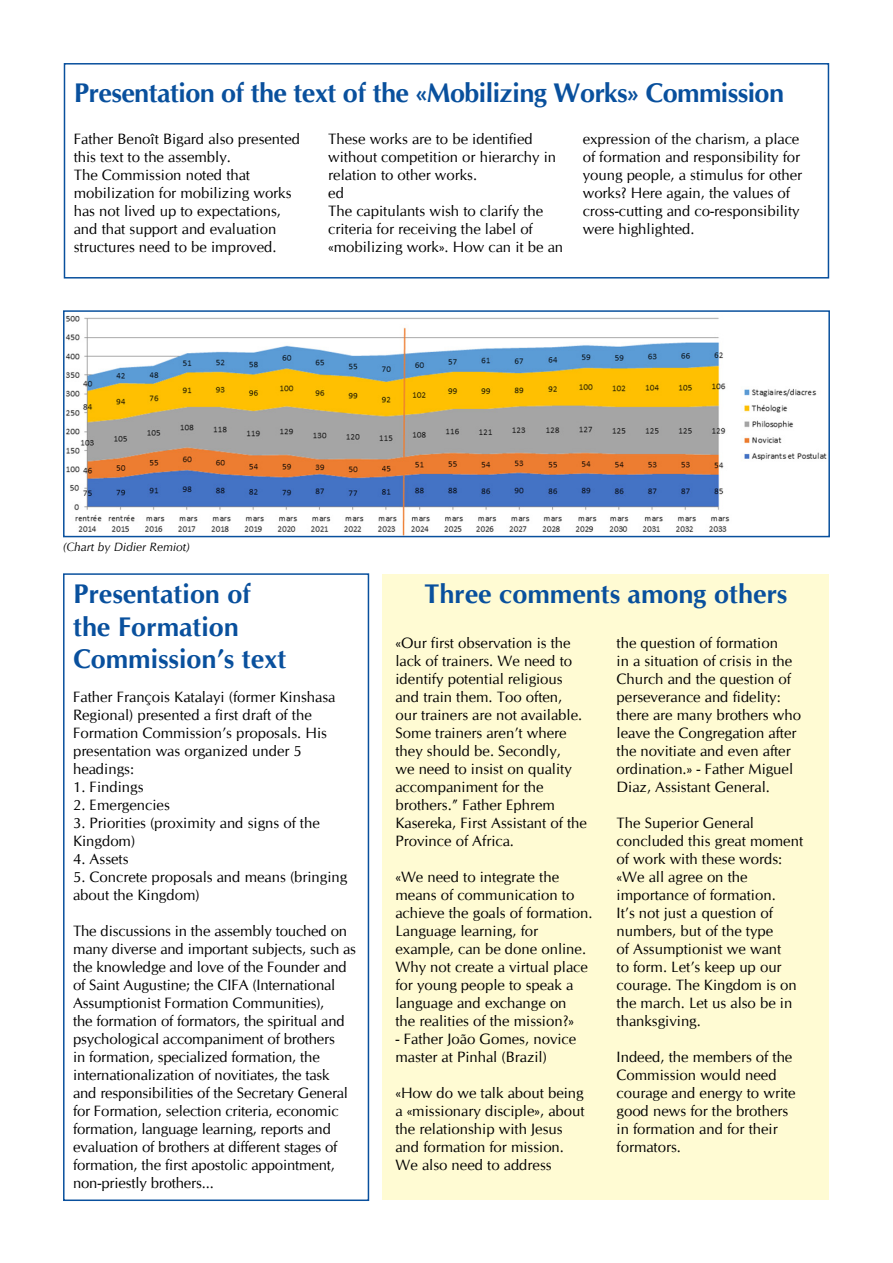
<style>
.page{position:relative;width:893px;height:1263px;background:#fff}
.page>*{position:absolute;margin:0;border:0;box-sizing:border-box;transform-origin:0 0}
._1_titolo_articolo{font:700 27px/32.4px "CG Omega";color:#09509d}
._1_titolo_articolo-2{font:700 27px "CG Omega";letter-spacing:-.02em;color:#09509d}
.Normale{font:15px/18px "CG Omega";color:#000}
.Normale-2{font:italic 12px "CG Omega";color:#000}
</style>
<div class="page">
<div style="left:64px;top:63px;width:765px;height:216px;border:2px solid #09509d"></div>
<div style="left:63px;top:573px;width:306px;height:628px;border:2px solid #09509d"></div>
<div style="left:383px;top:574px;width:446px;height:625px;background:#fffbd3"></div>
<img style="left:66px;top:315px;width:761px;height:219px">
<div style="left:63px;top:310px;width:767px;height:227px;border:2px solid #09509d"></div>
<p class="_1_titolo_articolo-2" style="left:74px;top:76px;width:712px">Presentation of the text of the «Mobilizing Works» Commission</p>
<p class="Normale" style="left:74px;top:130px;width:228px">Father Benoît Bigard also presented this text to the assembly.</p>
<p class="Normale" style="left:74px;top:166px;width:219px">The Commission noted that mobilization for mobilizing works has not lived up to expectations, and that support and evaluation structures need to be improved.</p>
<p class="Normale" style="left:583px;top:130px;width:221px">expression of the charism, a place of formation and responsibility for young people, a stimulus for other works? Here again, the values of cross-cutting and co-responsibility were highlighted.</p>
<p class="Normale" style="left:328px;top:130px;width:230px">These works are to be identified without competition or hierarchy in relation to other works.</p>
<p class="Normale" style="left:328px;top:184px;width:17px">ed</p>
<p class="Normale" style="left:328px;top:202px;width:236px">The capitulants wish to clarify the criteria for receiving the label of «mobilizing work». How can it be an</p>
<p class="Normale-2" style="left:63px;top:540px;width:128px">(Chart by Didier Remiot)</p>
<p class="_1_titolo_articolo" style="left:73px;top:578px;width:215px">Presentation of the Formation<br>Commission’s text</p>
<p class="Normale" style="left:73px;top:688px;width:264px">Father François Katalayi (former Kinshasa Regional) presented a first draft of the Formation Commission’s proposals. His presentation was organized under 5 headings:</p>
<p class="Normale" style="left:73px;top:778px;width:72px">1. Findings</p>
<p class="Normale" style="left:73px;top:796px;width:98px">2. Emergencies</p>
<p class="Normale" style="left:73px;top:814px;width:248px">3. Priorities (proximity and signs of the<br>Kingdom)</p>
<p class="Normale" style="left:73px;top:850px;width:57px">4. Assets</p>
<p class="Normale" style="left:73px;top:868px;width:276px">5. Concrete proposals and means (bringing about the Kingdom)</p>
<p class="Normale" style="left:73px;top:922px;width:284px">The discussions in the assembly touched on many diverse and important subjects, such as the knowledge and love of the Founder and of Saint Augustine; the CIFA (International Assumptionist Formation Communities),<br>the formation of formators, the spiritual and psychological accompaniment of brothers<br>in formation, specialized formation, the internationalization of novitiates, the task and responsibilities of the Secretary General for Formation, selection criteria, economic formation, language learning, reports and evaluation of brothers at different stages of formation, the first apostolic appointment, non-priestly brothers...</p>
<p class="_1_titolo_articolo" style="left:424px;top:577px;width:364px">Three comments among others</p>
<p class="Normale" style="left:395px;top:634px;width:193px">«Our first observation is the lack of trainers. We need to identify potential religious and train them. Too often, our trainers are not available.<br>Some trainers aren’t where they should be. Secondly,<br>we need to insist on quality accompaniment for the brothers.” Father Ephrem<br>Kasereka, First Assistant of the<br>Province of Africa.</p>
<p class="Normale" style="left:395px;top:868px;width:199px">«We need to integrate the means of communication to achieve the goals of formation.<br>Language learning, for example, can be done online.<br>Why not create a virtual place for young people to speak a language and exchange on<br>the realities of the mission?»</p>
<p class="Normale" style="left:395px;top:1030px;width:182px">- Father João Gomes, novice master at Pinhal (Brazil)</p>
<p class="Normale" style="left:395px;top:1084px;width:191px">«How do we talk about being a «missionary disciple», about the relationship with Jesus and formation for mission.<br>We also need to address</p>
<p class="Normale" style="left:617px;top:634px;width:186px">the question of formation<br>in a situation of crisis in the<br>Church and the question of perseverance and fidelity: there are many brothers who leave the Congregation after the novitiate and even after ordination.» - Father Miguel<br>Diaz, Assistant General.</p>
<p class="Normale" style="left:617px;top:814px;width:188px">The Superior General concluded this great moment of work with these words:</p>
<p class="Normale" style="left:617px;top:868px;width:182px">«We all agree on the importance of formation.<br>It’s not just a question of numbers, but of the type<br>of Assumptionist we want to form. Let’s keep up our courage. The Kingdom is on the march. Let us also be in thanksgiving.</p>
<p class="Normale" style="left:617px;top:1048px;width:181px">Indeed, the members of the<br>Commission would need courage and energy to write good news for the brothers in formation and for their formators.</p>
</div>
